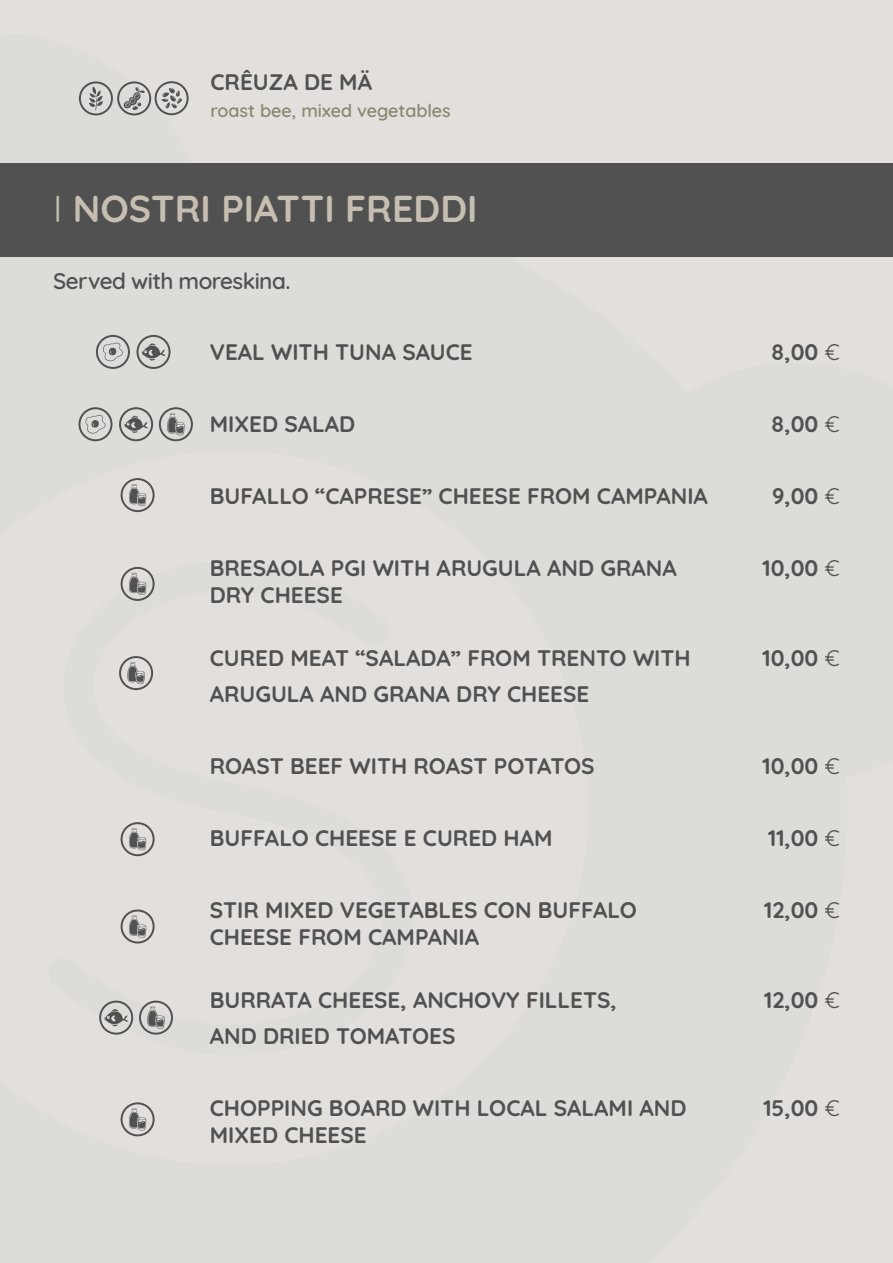
<style>
.page{position:relative;width:893px;height:1263px;background:#fff}
.page>*{position:absolute;margin:0;border:0;box-sizing:border-box;transform-origin:0 0}
.t1{font:700 37.5px "Quicksand";color:#c6beb0}
.t2{font:700 22.5px/27px "Quicksand";color:#515151}
.t3{font:600 22.5px "Quicksand";letter-spacing:-.025em;color:#515151}
.t4{font:600 18px "Quicksand";color:#8d8673}
.s1{font-weight:400}
</style>
<div class="page">
<div style="left:0;top:10px;width:893px;height:1253px;background:#dedcd9"></div>
<div style="left:46px;top:561px;width:367px;height:495px;background:#e2dfdc"></div>
<div style="left:0;top:164px;width:893px;height:93px;background:#515151"></div>
<svg style="left:79px;top:81px;width:110px;height:34px;background:#b9b7b5"></svg>
<svg style="left:78px;top:407px;width:35px;height:34px"></svg>
<svg style="left:96px;top:335px;width:34px;height:34px"></svg>
<svg style="left:119px;top:407px;width:34px;height:34px"></svg>
<svg style="left:99px;top:1000px;width:34px;height:34px"></svg>
<svg style="left:136px;top:335px;width:35px;height:34px"></svg>
<svg style="left:159px;top:407px;width:34px;height:34px"></svg>
<svg style="left:121px;top:478px;width:34px;height:34px"></svg>
<svg style="left:121px;top:567px;width:34px;height:34px"></svg>
<svg style="left:119px;top:656px;width:34px;height:34px"></svg>
<svg style="left:121px;top:822px;width:34px;height:34px"></svg>
<svg style="left:121px;top:909px;width:34px;height:34px"></svg>
<svg style="left:139px;top:1000px;width:34px;height:34px"></svg>
<svg style="left:121px;top:1102px;width:34px;height:34px"></svg>
<p class="t2" style="left:210px;top:66px;width:163px">CRÊUZA DE MÄ</p>
<p class="t4" style="left:210px;top:96px;width:242px">roast bee, mixed vegetables</p>
<h1 class="t1" style="left:53px;top:180px;width:426px"><span class="s1">I</span> NOSTRI PIATTI FREDDI</h1>
<p class="t3" style="left:53px;top:264px;width:239px">Served with moreskina.</p>
<p class="t2" style="left:210px;top:336px;width:265px">VEAL WITH TUNA SAUCE</p>
<p class="t2" style="left:771px;top:336px;width:70px">8,00 <span class="s1">€</span></p>
<p class="t2" style="left:210px;top:408px;width:147px">MIXED SALAD</p>
<p class="t2" style="left:771px;top:408px;width:70px">8,00 <span class="s1">€</span></p>
<p class="t2" style="left:210px;top:480px;width:500px">BUFALLO “CAPRESE” CHEESE FROM CAMPANIA</p>
<p class="t2" style="left:772px;top:480px;width:69px">9,00 <span class="s1">€</span></p>
<p class="t2" style="left:210px;top:552px;width:468px">BRESAOLA PGI WITH ARUGULA AND GRANA<br>DRY CHEESE</p>
<p class="t2" style="left:762px;top:552px;width:79px">10,00 <span class="s1">€</span></p>
<p class="t2" style="left:210px;top:638px;width:482px;line-height:36px">CURED MEAT “SALADA” FROM TRENTO WITH<br>ARUGULA AND GRANA DRY CHEESE</p>
<p class="t2" style="left:762px;top:642px;width:79px">10,00 <span class="s1">€</span></p>
<p class="t2" style="left:210px;top:750px;width:386px">ROAST BEEF WITH ROAST POTATOS</p>
<p class="t2" style="left:762px;top:750px;width:79px">10,00 <span class="s1">€</span></p>
<p class="t2" style="left:210px;top:822px;width:344px">BUFFALO CHEESE E CURED HAM</p>
<p class="t2" style="left:768px;top:822px;width:73px">11,00 <span class="s1">€</span></p>
<p class="t2" style="left:210px;top:894px;width:429px">STIR MIXED VEGETABLES CON BUFFALO<br>CHEESE FROM CAMPANIA</p>
<p class="t2" style="left:764px;top:894px;width:77px">12,00 <span class="s1">€</span></p>
<p class="t2" style="left:210px;top:980px;width:408px;line-height:36px">BURRATA CHEESE, ANCHOVY FILLETS,<br>AND DRIED TOMATOES</p>
<p class="t2" style="left:764px;top:984px;width:77px">12,00 <span class="s1">€</span></p>
<p class="t2" style="left:210px;top:1092px;width:478px">CHOPPING BOARD WITH LOCAL SALAMI AND<br>MIXED CHEESE</p>
<p class="t2" style="left:763px;top:1092px;width:78px">15,00 <span class="s1">€</span></p>
</div>
